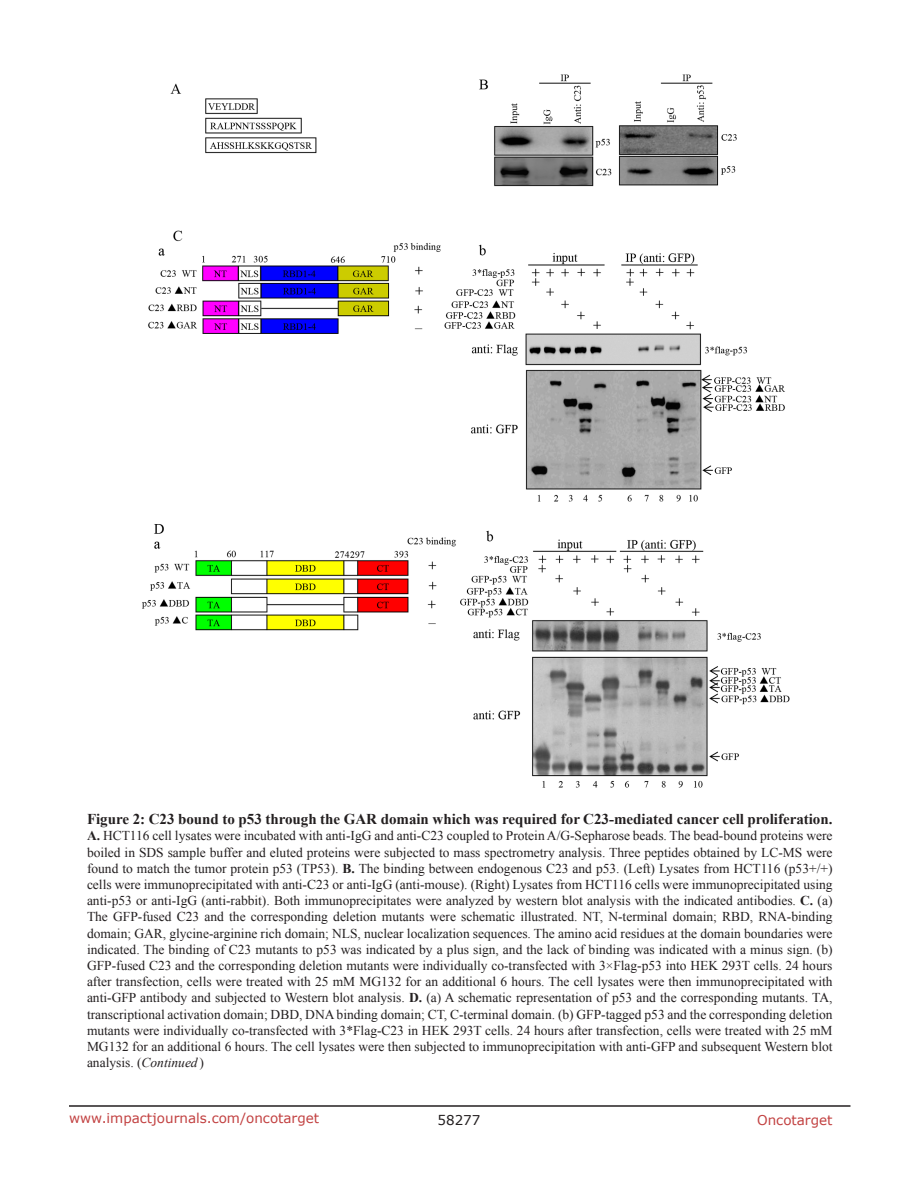
<style>
.page{position:relative;width:918px;height:1188px;background:#fff}
.page>*{position:absolute;margin:0;border:0;box-sizing:border-box;transform-origin:0 0}
.t1{font:700 15px "Times New Roman";color:#231f20}
.t2{font:13.5px/16.2px "Times New Roman";color:#231f20;text-align:justify}
.t3{font:13.5px "Verdana";color:#c24141}
.t4{font:13.5px "Verdana";color:#231f20}
.s1{font-weight:700}
.s2{font-style:italic}
</style>
<div class="page">
<hr style="left:69px;top:1105px;width:781px;height:2px;background:#231f20">
<img style="left:142px;top:74px;width:648px;height:714px">
<p class="t1" style="left:87px;top:809px;width:747px">Figure 2: C23 bound to p53 through the GAR domain which was required for C23-mediated cancer cell proliferation.</p>
<p class="t2" style="left:87px;top:828px;width:747px"><span class="s1">A.</span> HCT116 cell lysates were incubated with anti-IgG and anti-C23 coupled to Protein A/G-Sepharose beads. The bead-bound proteins were boiled in SDS sample buffer and eluted proteins were subjected to mass spectrometry analysis. Three peptides obtained by LC-MS were found to match the tumor protein p53 (TP53). <span class="s1">B.</span> The binding between endogenous C23 and p53. (Left) Lysates from HCT116 (p53+/+) cells were immunoprecipitated with anti-C23 or anti-IgG (anti-mouse). (Right) Lysates from HCT116 cells were immunoprecipitated using anti-p53 or anti-IgG (anti-rabbit). Both immunoprecipitates were analyzed by western blot analysis with the indicated antibodies. <span class="s1">C.</span> (a)<br>The GFP-fused C23 and the corresponding deletion mutants were schematic illustrated. NT, N-terminal domain; RBD, RNA-binding domain; GAR, glycine-arginine rich domain; NLS, nuclear localization sequences. The amino acid residues at the domain boundaries were indicated. The binding of C23 mutants to p53 was indicated by a plus sign, and the lack of binding was indicated with a minus sign. (b)<br>GFP-fused C23 and the corresponding deletion mutants were individually co-transfected with 3×Flag-p53 into HEK 293T cells. 24 hours after transfection, cells were treated with 25 mM MG132 for an additional 6 hours. The cell lysates were then immunoprecipitated with anti-GFP antibody and subjected to Western blot analysis. <span class="s1">D.</span> (a) A schematic representation of p53 and the corresponding mutants. TA, transcriptional activation domain; DBD, DNA binding domain; CT, C-terminal domain. (b) GFP-tagged p53 and the corresponding deletion mutants were individually co-transfected with 3*Flag-C23 in HEK 293T cells. 24 hours after transfection, cells were treated with 25 mM MG132 for an additional 6 hours. The cell lysates were then subjected to immunoprecipitation with anti-GFP and subsequent Western blot analysis. (<span class="s2">Continued</span>)</p>
<p class="t3" style="left:69px;top:1109px;width:252px">www.impactjournals.com/oncotarget</p>
<p class="t4" style="left:438px;top:1111px;width:44px">58277</p>
<p class="t3" style="left:757px;top:1111px;width:77px">Oncotarget</p>
</div>
